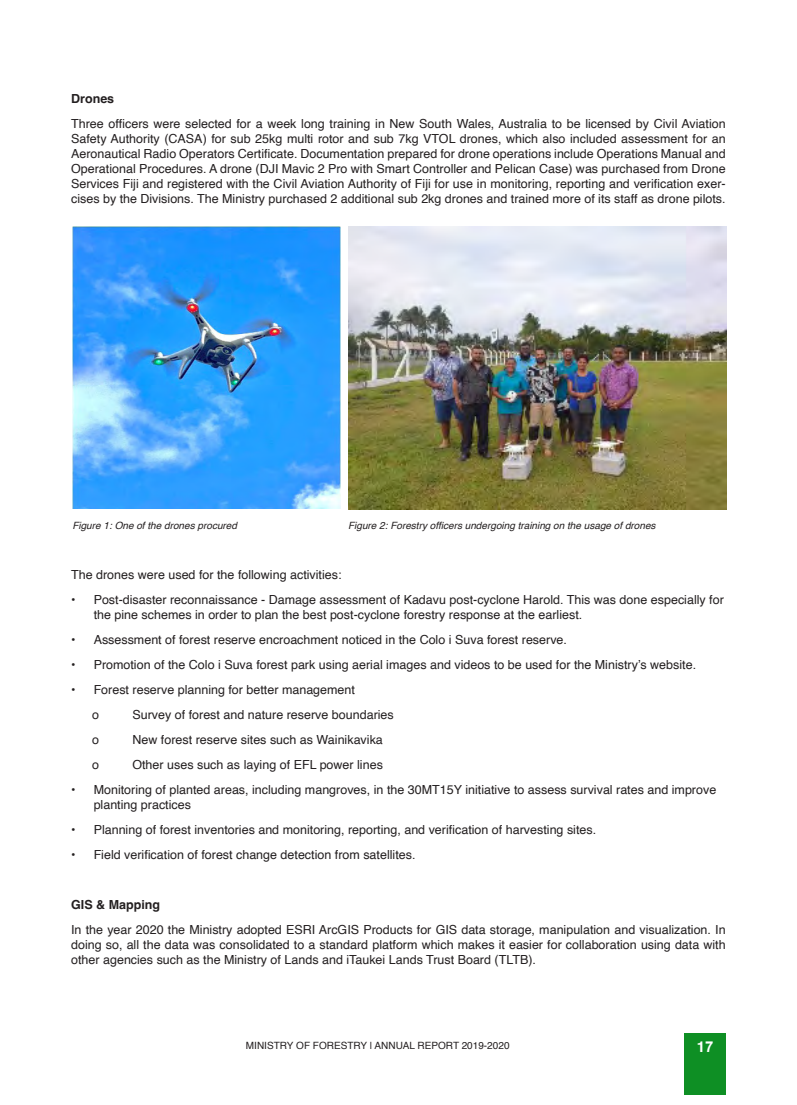
<style>
.page{position:relative;width:797px;height:1105px;background:#fff}
.page>*{position:absolute;margin:0;border:0;box-sizing:border-box;transform-origin:0 0}
.t1{font:700 15px "Helvetica";color:#fff}
.t2{font:12.5px/15px "Helvetica";color:#231f20;text-align:justify}
.t3{font:700 12.5px "Helvetica";color:#231f20}
.Source{font:italic 10px "Helvetica";color:#231f20}
.t4{font:10px "Helvetica";color:#231f20}
.s1{font-family:"Arial"}
</style>
<div class="page">
<div style="left:684px;top:1034px;width:41px;height:61px;background:#0e8f24"></div>
<img style="left:72px;top:226px;width:268px;height:283px">
<img style="left:348px;top:226px;width:378px;height:284px">
<p class="t3" style="left:71px;top:91px;width:45px">Drones</p>
<p class="t2" style="left:71px;top:116px;width:656px">Three officers were selected for a week long training in New South Wales, Australia to be licensed by Civil Aviation Safety Authority (CASA) for sub 25kg multi rotor and sub 7kg VTOL drones, which also included assessment for an Aeronautical Radio Operators Certificate. Documentation prepared for drone operations include Operations Manual and Operational Procedures. A drone (DJI Mavic 2 Pro with Smart Controller and Pelican Case) was purchased from Drone Services Fiji and registered with the Civil Aviation Authority of Fiji for use in monitoring, reporting and verification exer&shy;cises by the Divisions. The Ministry purchased 2 additional sub 2kg drones and trained more of its staff as drone pilots.</p>
<p class="Source" style="left:72px;top:517px;width:166px">Figure 1: One of the drones procured</p>
<p class="Source" style="left:348px;top:517px;width:309px">Figure 2: Forestry officers undergoing training on the usage of drones</p>
<p class="t2" style="left:71px;top:567px;width:272px">The drones were used for the following activities:</p>
<p class="t2" style="left:94px;top:592px;width:631px;text-indent:-23px">• Post-disaster reconnaissance - Damage assessment of Kadavu post-cyclone Harold. This was done especially for the pine schemes in order to plan the best post-cyclone forestry response at the earliest.</p>
<p class="t2" style="left:71px;top:632px;width:497px">• Assessment of forest reserve encroachment noticed in the Colo i Suva forest reserve.</p>
<p class="t2" style="left:71px;top:657px;width:626px">• Promotion of the Colo i Suva forest park using aerial images and videos to be used for the Ministry’s website.</p>
<p class="t2" style="left:71px;top:682px;width:285px">• Forest reserve planning for better management</p>
<p class="t2" style="left:92px;top:707px;width:8px">o</p>
<p class="t2" style="left:132px;top:707px;width:263px">Survey of forest and nature reserve boundaries</p>
<p class="t2" style="left:92px;top:732px;width:8px">o</p>
<p class="t2" style="left:132px;top:732px;width:252px">New forest reserve sites such as Wainikavika</p>
<p class="t2" style="left:92px;top:757px;width:8px">o</p>
<p class="t2" style="left:132px;top:757px;width:252px">Other uses such as laying of EFL power lines</p>
<p class="t2" style="left:94px;top:782px;width:624px;text-indent:-22px">• Monitoring of planted areas, including mangroves, in the 30MT15Y initiative to assess survival rates and improve planting practices</p>
<p class="t2" style="left:71px;top:822px;width:526px">• Planning of forest inventories and monitoring, reporting, and verification of harvesting sites.</p>
<p class="t2" style="left:71px;top:847px;width:346px">• Field verification of forest change detection from satellites.</p>
<p class="t3" style="left:71px;top:897px;width:90px">GIS &amp; Mapping</p>
<p class="t2" style="left:71px;top:922px;width:656px">In the year 2020 the Ministry adopted ESRI ArcGIS Products for GIS data storage, manipulation and visualization. In doing so, all the data was consolidated to a standard platform which makes it easier for collaboration using data with other agencies such as the Ministry of Lands and iTaukei Lands Trust Board (TLTB).</p>
<p class="t4" style="left:246px;top:1037px;width:265px">MINISTRY OF FORESTRY | ANNUAL REPORT 2019-2020</p>
<p class="t1" style="left:696px;top:1038px;width:18px">1<span class="s1">7</span></p>
</div>
